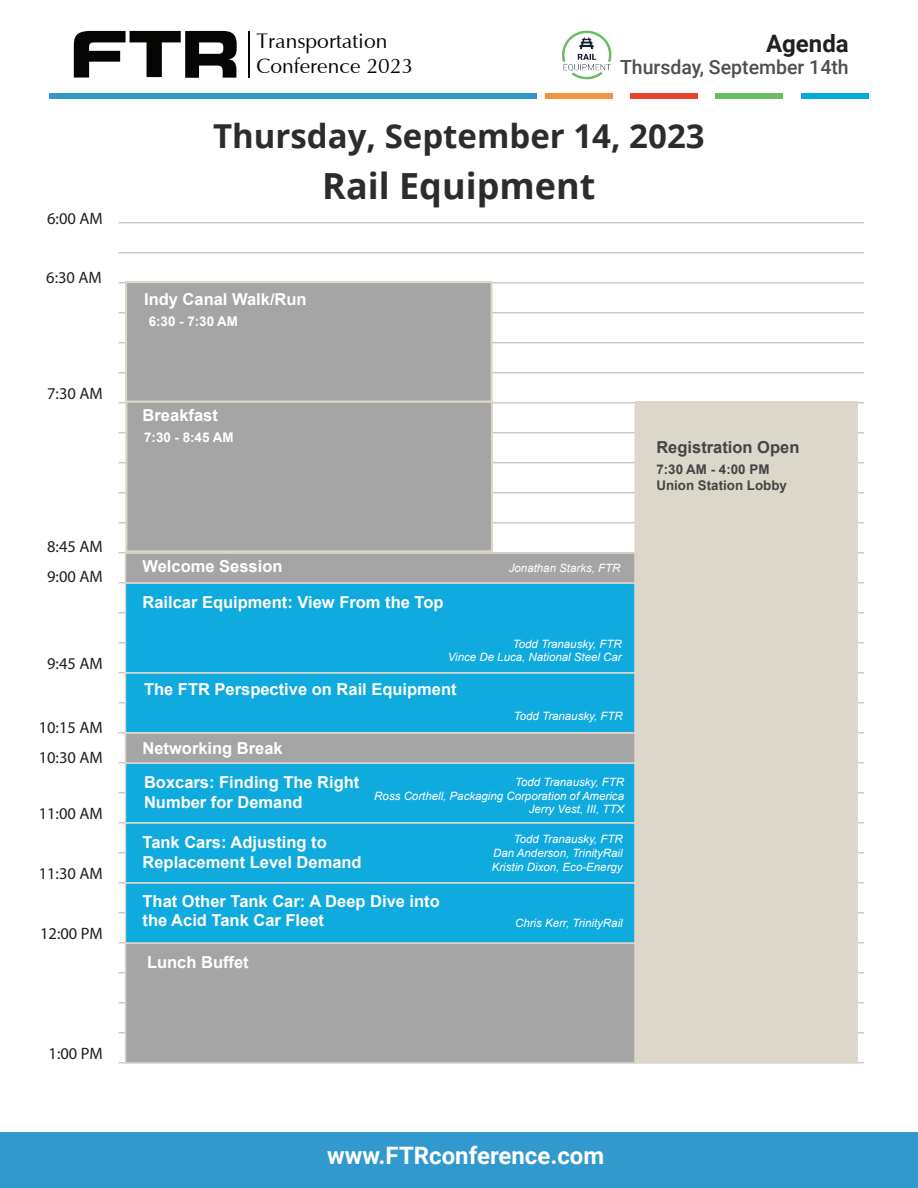
<style>
.page{position:relative;width:918px;height:1188px;background:#fff}
.page>*{position:absolute;margin:0;border:0;box-sizing:border-box;transform-origin:0 0}
.t1{font:700 36px "Open Sans";color:#2b2c2c}
.t2{font:700 33px "Open Sans";color:#2b2c2c}
.t3{font:700 24px "Roboto";color:#fff}
.t4{font:700 24px "Roboto";color:#231f20}
.t5{font:21px/25.3px "Optima";color:#050604}
.t6{font:500 19.5px "Roboto";color:#4e4e4e}
.t7{font:700 16.5px/19.5px "Arial";color:#fff}
.t8{font:16.5px "Myriad Pro";color:#231f20}
.t9{font:700 16.5px "Arial";color:#434445}
.t10{font:700 13.35px/15.8px "Arial";color:#434445}
.t11{font:700 13.35px "Arial";color:#fff}
.t12{font:italic 11.55px/13.6px "Arial";color:#fff;text-align:right}
</style>
<div class="page">
<div style="left:0;top:1132px;width:918px;height:56px;background:#3199cd"></div>
<hr style="left:119px;top:282px;width:745px;height:1px;background:#b2b2b2">
<hr style="left:119px;top:312px;width:745px;height:1px;background:#b2b2b2">
<hr style="left:119px;top:222px;width:745px;height:1px;background:#b2b2b2">
<hr style="left:119px;top:252px;width:745px;height:1px;background:#b2b2b2">
<hr style="left:119px;top:342px;width:745px;height:1px;background:#b2b2b2">
<hr style="left:119px;top:372px;width:745px;height:1px;background:#b2b2b2">
<hr style="left:119px;top:402px;width:745px;height:1px;background:#b2b2b2">
<hr style="left:119px;top:432px;width:745px;height:1px;background:#b2b2b2">
<hr style="left:119px;top:462px;width:745px;height:1px;background:#b2b2b2">
<hr style="left:119px;top:492px;width:745px;height:1px;background:#b2b2b2">
<hr style="left:119px;top:522px;width:745px;height:1px;background:#b2b2b2">
<hr style="left:119px;top:552px;width:745px;height:1px;background:#b2b2b2">
<hr style="left:119px;top:612px;width:745px;height:1px;background:#b2b2b2">
<hr style="left:119px;top:642px;width:745px;height:1px;background:#b2b2b2">
<hr style="left:119px;top:672px;width:745px;height:1px;background:#b2b2b2">
<hr style="left:119px;top:702px;width:745px;height:1px;background:#b2b2b2">
<hr style="left:119px;top:792px;width:745px;height:1px;background:#b2b2b2">
<hr style="left:119px;top:822px;width:745px;height:1px;background:#b2b2b2">
<hr style="left:119px;top:732px;width:745px;height:1px;background:#b2b2b2">
<hr style="left:119px;top:762px;width:745px;height:1px;background:#b2b2b2">
<hr style="left:119px;top:912px;width:745px;height:1px;background:#b2b2b2">
<hr style="left:119px;top:942px;width:745px;height:1px;background:#b2b2b2">
<hr style="left:119px;top:852px;width:745px;height:1px;background:#b2b2b2">
<hr style="left:119px;top:882px;width:745px;height:1px;background:#b2b2b2">
<hr style="left:119px;top:582px;width:745px;height:1px;background:#b2b2b2">
<hr style="left:119px;top:1032px;width:745px;height:1px;background:#b2b2b2">
<hr style="left:119px;top:1062px;width:745px;height:1px;background:#b2b2b2">
<hr style="left:119px;top:972px;width:745px;height:1px;background:#b2b2b2">
<hr style="left:119px;top:1002px;width:745px;height:1px;background:#b2b2b2">
<div style="left:49px;top:93px;width:488px;height:5px;background:#3199cd"></div>
<div style="left:801px;top:93px;width:68px;height:5px;background:#00abde"></div>
<div style="left:715px;top:93px;width:68px;height:5px;background:#67be60"></div>
<div style="left:630px;top:93px;width:68px;height:5px;background:#e84133"></div>
<div style="left:545px;top:93px;width:67px;height:5px;background:#f5923f"></div>
<div style="left:125px;top:582px;width:511px;height:92px;background:#0faade"></div>
<div style="left:125px;top:672px;width:511px;height:62px;background:#0faade;border:2px solid #ddd7ca"></div>
<div style="left:125px;top:762px;width:511px;height:62px;background:#0faade"></div>
<div style="left:125px;top:552px;width:511px;height:32px;background:#a6a5a5;border:2px solid #ddd7ca"></div>
<div style="left:125px;top:732px;width:511px;height:32px;background:#a6a5a5;border:2px solid #ddd7ca"></div>
<div style="left:125px;top:942px;width:511px;height:122px;background:#a6a5a5;border:2px solid #ddd7ca"></div>
<div style="left:125px;top:822px;width:511px;height:62px;background:#0faade;border:2px solid #ddd7ca"></div>
<div style="left:125px;top:882px;width:511px;height:62px;background:#0faade;border:2px solid #ddd7ca"></div>
<img style="left:561px;top:30px;width:51px;height:50px">
<div style="left:634px;top:401px;width:224px;height:663px;background:#dcd7cb;border:2px solid #ddd7ca"></div>
<div style="left:125px;top:281px;width:368px;height:122px;background:#a6a5a5;border:2px solid #ddd7ca"></div>
<div style="left:125px;top:401px;width:368px;height:151px;background:#a6a5a5;border:2px solid #ddd7ca"></div>
<hr style="left:248px;top:31px;width:1px;height:47px;background:#050604">
<svg style="left:74px;top:31px;width:163px;height:47px"></svg>
<p class="t8" style="left:47px;top:208px;width:57px">6:00 AM</p>
<p class="t8" style="left:46px;top:267px;width:57px">6:30 AM</p>
<p class="t8" style="left:47px;top:384px;width:57px">7:30 AM</p>
<p class="t8" style="left:47px;top:537px;width:57px">8:45 AM</p>
<p class="t8" style="left:47px;top:567px;width:57px">9:00 AM</p>
<p class="t8" style="left:47px;top:654px;width:57px">9:45 AM</p>
<p class="t8" style="left:39px;top:717px;width:66px">10:15 AM</p>
<p class="t8" style="left:39px;top:747px;width:66px">10:30 AM</p>
<p class="t8" style="left:39px;top:804px;width:66px">11:00 AM</p>
<p class="t8" style="left:39px;top:864px;width:66px">11:30 AM</p>
<p class="t8" style="left:40px;top:924px;width:64px">12:00 PM</p>
<p class="t8" style="left:49px;top:1044px;width:56px">1:00 PM</p>
<p class="t5" style="left:256px;top:29px;width:158px">Transportation<br>Conference 2023</p>
<h3 class="t4" style="left:766px;top:27px;width:84px">Agenda</h3>
<p class="t6" style="left:620px;top:54px;width:230px">Thursday, September 14th</p>
<h2 class="t2" style="left:213px;top:112px;width:493px">Thursday, September 14, 2023</h2>
<h1 class="t1" style="left:322px;top:160px;width:275px">Rail Equipment</h1>
<p class="t7" style="left:144px;top:291px;width:164px">Indy Canal Walk/Run</p>
<p class="t11" style="left:149px;top:312px;width:91px">6:30 - 7:30 AM</p>
<p class="t7" style="left:143px;top:406px;width:77px">Breakfast</p>
<p class="t11" style="left:144px;top:429px;width:91px">7:30 - 8:45 AM</p>
<p class="t7" style="left:143px;top:557px;width:141px">Welcome Session</p>
<p class="t7" style="left:143px;top:593px;width:303px">Railcar Equipment: View From the Top</p>
<p class="t12" style="left:509px;top:562px;width:113px">Jonathan Starks, FTR</p>
<p class="t12" style="left:448px;top:637px;width:176px">Todd Tranausky, FTR<br>Vince De Luca, National Steel Car</p>
<p class="t7" style="left:144px;top:680px;width:314px">The FTR Perspective on Rail Equipment</p>
<p class="t7" style="left:143px;top:739px;width:142px">Networking Break</p>
<p class="t12" style="left:514px;top:709px;width:110px">Todd Tranausky, FTR</p>
<p class="t7" style="left:144px;top:773px;width:217px">Boxcars: Finding The Right<br>Number for Demand</p>
<p class="t12" style="left:374px;top:776px;width:251px">Todd Tranausky, FTR<br>Ross Corthell, Packaging Corporation of America<br>Jerry Vest, III, TTX</p>
<p class="t12" style="left:492px;top:833px;width:132px;text-align:justify;text-indent:22px">Todd Tranausky, FTR Dan Anderson, TrinityRail Kristin Dixon, Eco-Energy</p>
<p class="t7" style="left:143px;top:833px;width:221px">Tank Cars: Adjusting to<br>Replacement Level Demand</p>
<p class="t7" style="left:143px;top:892px;width:299px">That Other Tank Car: A Deep Dive into the Acid Tank Car Fleet</p>
<p class="t12" style="left:515px;top:916px;width:109px">Chris Kerr, TrinityRail</p>
<p class="t7" style="left:147px;top:953px;width:103px">Lunch Buffet</p>
<p class="t9" style="left:656px;top:436px;width:145px">Registration Open</p>
<p class="t10" style="left:656px;top:462px;width:132px">7:30 AM - 4:00 PM<br>Union Station Lobby</p>
<h3 class="t3" style="left:327px;top:1139px;width:279px">www.FTRconference.com</h3>
</div>
